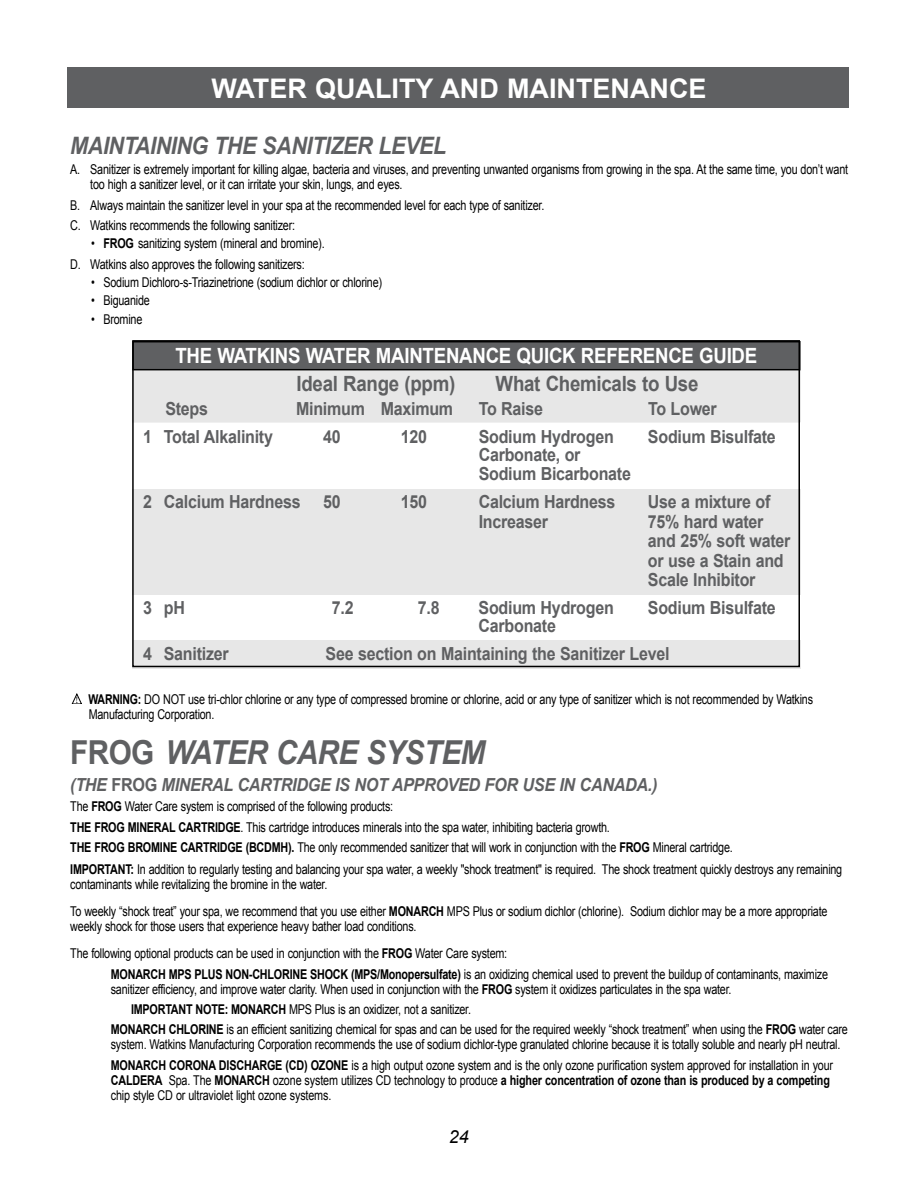
<style>
.page{position:relative;width:918px;height:1188px;background:#fff}
.page>*{position:absolute;margin:0;border:0;box-sizing:border-box;transform-origin:0 0}
.t1{font:italic 700 33px "Arial";letter-spacing:-.02em;color:#5f6062;scale:.9 1}
.t2{font:700 27px "Arial";color:#fff}
.t3{font:italic 700 24px "Arial";letter-spacing:-.02em;color:#5f6062;scale:.9 1}
.t4{font:700 21px "Arial";letter-spacing:-.015em;color:#fff;scale:.89 1}
.t5{font:700 21px "Arial";letter-spacing:-.015em;color:#5f6062;scale:.89 1}
.t6{font:700 18px/19.5px "Arial";letter-spacing:-.015em;color:#5f6062;scale:.89 1}
.t7{font:italic 700 18px "Arial";letter-spacing:-.02em;color:#5f6062;scale:.9 1}
.t8{font:italic 18px "Arial";color:#000}
.t9{font:13.5px/20.4px "Arial";letter-spacing:-.02em;color:#000;scale:.8 1}
.t10{font:700 13.5px "Arial";letter-spacing:-.02em;color:#000;scale:.8 1}
.s1{font-weight:700}
.s2{font-style:normal}
</style>
<div class="page">
<div style="left:68px;top:68px;width:781px;height:40px;background:#5f6062"></div>
<svg style="left:72px;top:694px;width:10px;height:10px"></svg>
<div style="left:132px;top:489px;width:669px;height:105px;background:#e7e7e7"></div>
<div style="left:132px;top:341px;width:669px;height:80px;background:#e7e7e7"></div>
<div style="left:133px;top:342px;width:667px;height:28px;background:#5f6062"></div>
<div style="left:132px;top:341px;width:669px;height:29px;border:1px solid #000"></div>
<div style="left:132px;top:640px;width:669px;height:28px;background:#e7e7e7"></div>
<div style="left:132px;top:340px;width:668px;height:327px;border:2px solid #000"></div>
<h2 class="t2" style="left:211px;top:70px;width:493px">WATER QUALITY AND MAINTENANCE</h2>
<h3 class="t3" style="left:70px;top:130px;width:34px">MAINTAININ</h3>
<h3 class="t3" style="left:192px;top:130px;width:93px">G THE SANITI</h3>
<h3 class="t3" style="left:330px;top:130px;width:130px">ZER LEVEL</h3>
<p class="t9" style="left:90px;top:162px;width:949px;line-height:15px;text-indent:-20px">A. Sanitizer is extremely important for killing algae, bacteria and viruses, and preventing unwanted organisms from growing in the spa. At the same time, you don’t want too high a sanitizer level, or it can irritate your skin, lungs, and eyes.</p>
<p class="t9" style="left:70px;top:195px;width:594px">B. Always maintain the sanitizer level in your spa at the recommended level for each type of sanitizer.<br>C. Watkins recommends the following sanitizer:</p>
<p class="t9" style="left:70px;top:234px;width:319px;text-indent:21px">• <span class="s1">FROG</span> sanitizing system (mineral and bromine).<br>D. Watkins also approves the following sanitizers:</p>
<p class="t9" style="left:91px;top:272px;width:365px">• Sodium Dichloro-s-Triazinetrione (sodium dichlor or chlorine)</p>
<p class="t9" style="left:91px;top:290px;width:75px">• Biguanide</p>
<p class="t9" style="left:91px;top:309px;width:66px">• Bromine</p>
<h3 class="t4" style="left:175px;top:342px;width:92px">Th e Watkins</h3>
<h3 class="t4" style="left:306px;top:342px;width:267px">Water Maintenanc e Quick</h3>
<h3 class="t4" style="left:581px;top:342px;width:200px">Reference Guide</h3>
<h3 class="t5" style="left:297px;top:369px;width:180px">Ideal Range (ppm)</h3>
<h3 class="t5" style="left:496px;top:369px;width:229px">What Chemicals to Use</h3>
<h3 class="t6" style="left:165px;top:399px;width:49px">Steps</h3>
<h3 class="t6" style="left:296px;top:399px;width:178px">Minimum Maximum</h3>
<h3 class="t6" style="left:479px;top:399px;width:74px">To Raise</h3>
<h3 class="t6" style="left:648px;top:399px;width:79px">To Lower</h3>
<h3 class="t6" style="left:143px;top:427px;width:147px">1 Total Alkalinity</h3>
<h3 class="t6" style="left:323px;top:427px;width:21px">40</h3>
<h3 class="t6" style="left:401px;top:427px;width:31px">120</h3>
<h3 class="t6" style="left:479px;top:427px;width:153px">Sodium Hydrogen</h3>
<h3 class="t6" style="left:648px;top:427px;width:145px">Sodium Bisulfate</h3>
<h3 class="t6" style="left:479px;top:445px;width:173px">Carbonate, or<br>Sodium Bicarbonate</h3>
<h3 class="t6" style="left:143px;top:493px;width:179px">2 Calcium Hardness</h3>
<h3 class="t6" style="left:323px;top:493px;width:21px">50</h3>
<h3 class="t6" style="left:401px;top:493px;width:31px">150</h3>
<h3 class="t6" style="left:479px;top:493px;width:155px">Calcium Hardness</h3>
<h3 class="t6" style="left:648px;top:493px;width:139px">Use a mixture of</h3>
<h3 class="t6" style="left:479px;top:512px;width:80px">Increaser</h3>
<h3 class="t6" style="left:648px;top:512px;width:162px">75% hard water and 25% soft water or use a Stain and<br>Scale Inhibitor</h3>
<h3 class="t6" style="left:143px;top:598px;width:49px">3 pH</h3>
<h3 class="t6" style="left:332px;top:598px;width:26px">7.2</h3>
<h3 class="t6" style="left:418px;top:598px;width:26px">7.8</h3>
<h3 class="t6" style="left:479px;top:598px;width:153px">Sodium Hydrogen</h3>
<h3 class="t6" style="left:648px;top:598px;width:145px">Sodium Bisulfate</h3>
<h3 class="t6" style="left:479px;top:616px;width:88px">Carbonate</h3>
<h3 class="t6" style="left:143px;top:644px;width:98px">4 Sanitizer</h3>
<h3 class="t6" style="left:326px;top:644px;width:388px">See section on Maintaining the Sanitizer Level</h3>
<p class="t9" style="left:88px;top:692px;width:907px;line-height:15px"><span class="s1">WARNING:</span> DO NOT use tri-chlor chlorine or any type of compressed bromine or chlorine, acid or any type of sanitizer which is not recommended by Watkins<br>Manufacturing Corporation.</p>
<h1 class="t1" style="left:70px;top:730px;width:463px"><span class="s2">FROG</span> WATER CARE SYSTEM</h1>
<h3 class="t7" style="left:70px;top:773px;width:211px">(THE <span class="s2">FROG</span> MINERAL CARTRI</h3>
<h3 class="t7" style="left:296px;top:773px;width:79px">DGE IS NOT</h3>
<h3 class="t7" style="left:392px;top:773px;width:14px">APPRO</h3>
<h3 class="t7" style="left:448px;top:773px;width:97px">VED FOR USE</h3>
<h3 class="t7" style="left:559px;top:773px;width:36px">IN CANA</h3>
<h3 class="t7" style="left:625px;top:773px;width:37px">DA .)</h3>
<p class="t9" style="left:70px;top:797px;width:676px">The <span class="s1">FROG</span> Water Care system is comprised of the following products:<br><span class="s1">The FROG min eral cartridg e</span>. This cartridge introduces minerals into the spa water, inhibiting bacteria growth.<br><span class="s1">The FROG bromin</span></p>
<p class="t9" style="left:70px;top:837px;width:967px;line-height:21.8px;text-indent:100px"><span class="s1">e cartridg e (BCDMH).</span> The only recommended sanitizer that will work in conjunction with the <span class="s1">FROG</span> Mineral cartridge.<br><span class="s1">Important:</span> In addition to regularly testing and balancing your spa water, a weekly "shock treatment" is required. The shock treatment quickly destroys any remaining</p>
<p class="t9" style="left:70px;top:871px;width:948px;line-height:27.2px">contaminants while revitalizing the bromine in the water.<br>To weekly “shock treat” your spa, we recommend that you use either <span class="s1">Monarch</span> MPS Plus or sodium dichlor (chlorine). Sodium dichlor may be a more appropriate</p>
<p class="t9" style="left:70px;top:913px;width:548px;line-height:27.2px">weekly shock for those users that experience heavy bather load conditions.<br>The following optional products can be used in conjunction with the <span class="s1">FROG</span> Water Care system:</p>
<p class="t10" style="left:111px;top:965px;width:269px">Monarch MPS Plus Non-Chlorin e Shock</p>
<p class="t9" style="left:111px;top:966px;width:898px;line-height:15px;text-indent:240px"><span class="s1">(MPS/Monopersulfate)</span> is an oxidizing chemical used to prevent the buildup of contaminants, maximize sanitizer efficiency, and improve water clarity. When used in conjunction with the <span class="s1">FROG</span> system it oxidizes particulates in the spa water.</p>
<p class="t9" style="left:111px;top:999px;width:923px;text-indent:20px"><span class="s1">IMPORTANT NOTE: Monarch</span> MPS Plus is an oxidizer, not a sanitizer.<br><span class="s1">Monarch CHLORINE</span> is an efficient sanitizing chemical for spas and can be used for the required weekly “shock treatment” when using the <span class="s1">FROG</span> water care</p>
<p class="t9" style="left:111px;top:1035px;width:914px">system. Watkins Manufacturing Corporation recommends the use of sodium dichlor-type granulated chlorine because it is totally soluble and nearly pH neutral.<br><span class="s1">MONARCH CORONA DISCHARGE (CD) OZONE</span> is a high output ozone system and is the only ozone purification system approved for installation in your</p>
<p class="t9" style="left:111px;top:1073px;width:900px;line-height:15px"><span class="s1">Caldera</span> Spa. The <span class="s1">Monarch</span> ozone system utilizes CD technology to produce <span class="s1">a higher concentration of ozone than is produced by a competing </span>chip style CD or ultraviolet light ozone systems.</p>
<h3 class="t8" style="left:449px;top:1125px;width:22px">24</h3>
</div>
